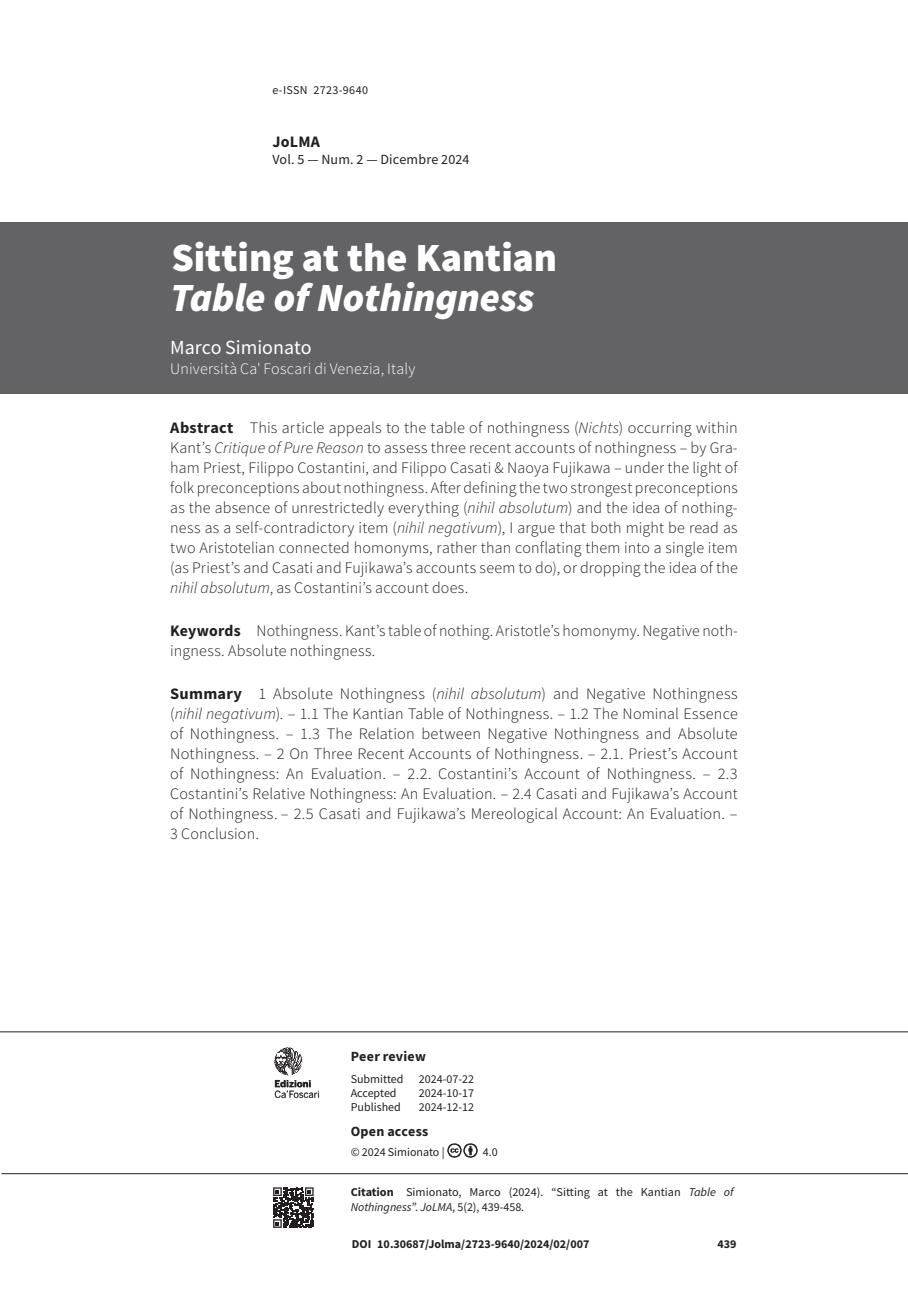
<style>
.page{position:relative;width:908px;height:1304px;background:#fff}
.page>*{position:absolute;margin:0;border:0;box-sizing:border-box;transform-origin:0 0}
.t1{font:900 40px "Source Sans Pro";color:#fff}
.t2{font:italic 900 40px "Source Sans Pro";letter-spacing:-.005em;color:#fff}
.t3{font:20px "Source Sans Pro";color:#fff}
.t4{font:300 16px/20px "Source Sans Pro";letter-spacing:.01em;color:#231f20;text-align:justify}
.t5{font:300 16px "Source Sans Pro";letter-spacing:.01em;color:#fff}
.t6{font:700 16px "Source Sans Pro";letter-spacing:.015em;color:#231f20}
.t7{font:14px "Source Sans Pro";letter-spacing:.015em;color:#231f20}
.t8{font:700 14px "Source Sans Pro";letter-spacing:.02em;color:#231f20}
.t9{font:12px/15px "Source Sans Pro";color:#231f20}
.t10{font:700 12px "Source Sans Pro";color:#231f20}
.t11{font:12px "Source Sans Pro";letter-spacing:.03em;color:#231f20}
.t12{font:9.6px "Benton Sans";letter-spacing:-.01em;color:#231f20}
.t13{font:700 9.6px "Benton Sans";color:#231f20}
.s1{font-weight:700}
.s2{font-style:italic}
</style>
<div class="page">
<hr style="left:2px;top:1173px;width:905px;height:1px;background:#231f20">
<hr style="left:0;top:1031px;width:907px;height:1px;background:#231f20">
<img style="left:447px;top:1143px;width:31px;height:15px">
<svg style="left:313px;top:1187px;width:1px;height:40px"></svg>
<svg style="left:273px;top:1187px;width:40px;height:41px"></svg>
<svg style="left:274px;top:1047px;width:45px;height:51px"></svg>
<div style="left:0;top:223px;width:907px;height:171px;background:#636366"></div>
<p class="t11" style="left:272px;top:82px;width:97px">e-ISSN 2723-9640</p>
<p class="t6" style="left:272px;top:131px;width:49px">JoLMA</p>
<p class="t7" style="left:272px;top:150px;width:198px">Vol. 5 — Num. 2 — Dicembre 2024</p>
<h1 class="t1" style="left:171px;top:230px;width:387px">Sitting at the Kantian</h1>
<h1 class="t2" style="left:170px;top:270px;width:365px">Table of Nothingness</h1>
<p class="t3" style="left:170px;top:335px;width:143px">Marco Simionato</p>
<p class="t5" style="left:170px;top:359px;width:246px">Università Ca' Foscari di Venezia, Italy</p>
<p class="t4" style="left:170px;top:418px;width:569px"><span class="s1">Abstract</span> This article appeals to the table of nothingness (<span class="s2">Nichts</span>) occurring within Kant’s <span class="s2">Critique of Pure Reason</span> to assess three recent accounts of nothingness – by Gra&shy;ham Priest, Filippo Costantini, and Filippo Casati &amp; Naoya Fujikawa – under the light of folk preconceptions about nothingness. After defining the two strongest preconceptions as the absence of unrestrictedly everything (<span class="s2">nihil absolutum</span>) and the idea of nothing&shy;ness as a self-contradictory item (<span class="s2">nihil negativum</span>), I argue that both might be read as two Aristotelian connected homonyms, rather than conflating them into a single item (as Priest’s and Casati and Fujikawa’s accounts seem to do), or dropping the idea of the <span class="s2">nihil absolutum</span>, as Costantini’s account does.</p>
<p class="t4" style="left:170px;top:621px;width:568px"><span class="s1">Keywords</span> Nothingness. Kant’s table of nothing. Aristotle’s homonymy. Negative noth&shy;ingness. Absolute nothingness.</p>
<p class="t4" style="left:170px;top:683px;width:568px"><span class="s1">Summary</span> 1 Absolute Nothingness (<span class="s2">nihil absolutum</span>) and Negative Nothingness (<span class="s2">nihil negativum</span>). – 1.1 The Kantian Table of Nothingness. – 1.2 The Nominal Essence of Nothingness. – 1.3 The Relation between Negative Nothingness and Absolute Nothingness. – 2 On Three Recent Accounts of Nothingness. – 2.1. Priestʼs Account of Nothingness: An Evaluation. – 2.2. Costantiniʼs Account of Nothingness. – 2.3<br>Costantiniʼs Relative Nothingness: An Evaluation. – 2.4 Casati and Fujikawaʼs Account of Nothingness. – 2.5 Casati and Fujikawaʼs Mereological Account: An Evaluation. – 3 Conclusion.</p>
<p class="t13" style="left:274px;top:1078px;width:38px">Edizioni</p>
<p class="t12" style="left:274px;top:1088px;width:47px">Ca’Foscari</p>
<p class="t8" style="left:350px;top:1046px;width:77px">Peer review</p>
<p class="t9" style="left:350px;top:1071px;width:54px">Submitted</p>
<p class="t9" style="left:418px;top:1071px;width:57px">2024-07-22</p>
<p class="t9" style="left:350px;top:1085px;width:47px">Accepted</p>
<p class="t9" style="left:418px;top:1085px;width:57px">2024-10-17</p>
<p class="t9" style="left:350px;top:1099px;width:52px">Published</p>
<p class="t9" style="left:418px;top:1099px;width:57px">2024-12-12</p>
<p class="t8" style="left:350px;top:1122px;width:79px">Open access</p>
<p class="t9" style="left:350px;top:1144px;width:95px">© 2024 Simionato |</p>
<p class="t9" style="left:482px;top:1144px;width:16px">4.0</p>
<p class="t9" style="left:350px;top:1184px;width:384px"><span class="s1">Citation</span> Simionato, Marco (2024). “Sitting at the Kantian <span class="s2">Table of<br>Nothingness</span>”. <span class="s2">JoLMA</span>, 5(2), 439-458.</p>
<p class="t10" style="left:351px;top:1235px;width:239px">DOI 10.30687/Jolma/2723-9640/2024/02/007</p>
<p class="t10" style="left:717px;top:1236px;width:21px">439</p>
</div>
